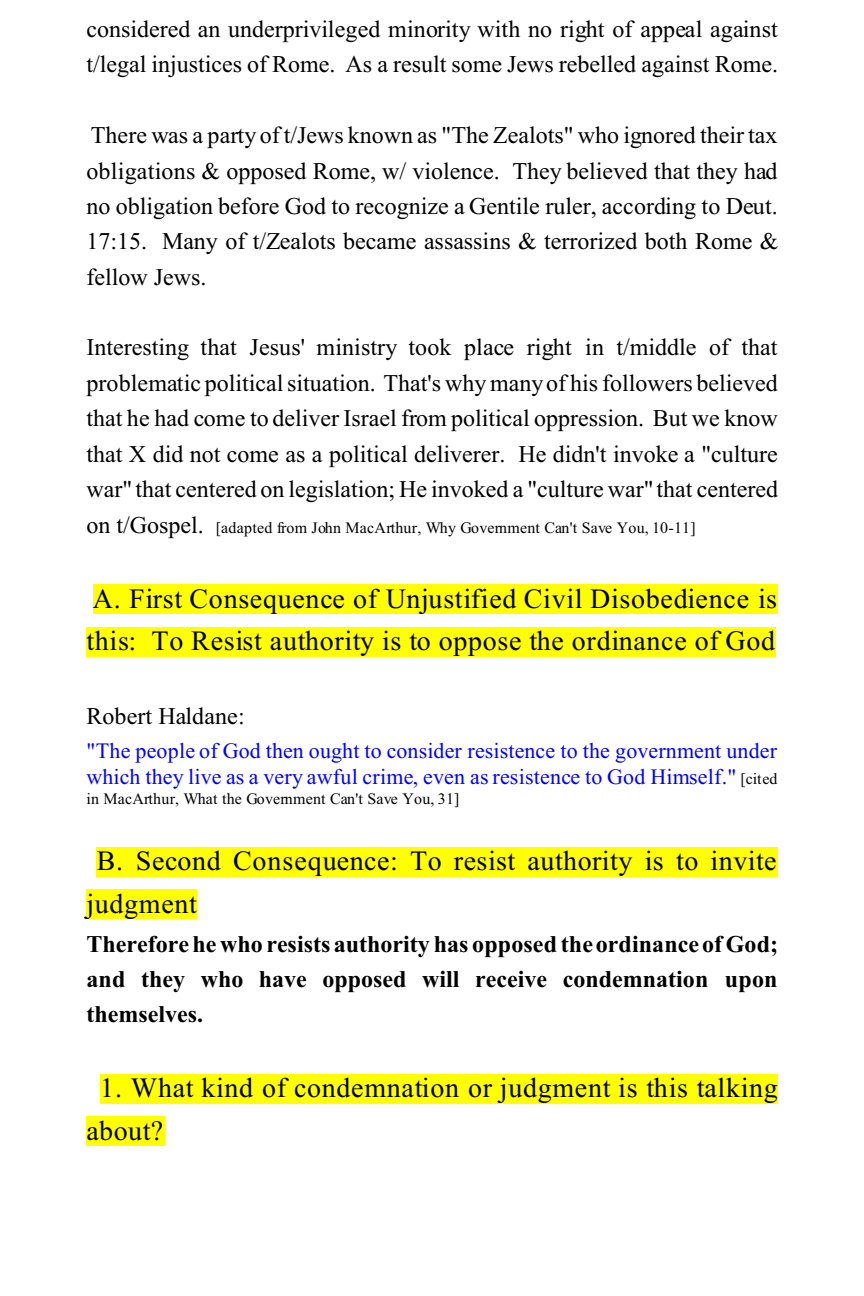
<style>
.page{position:relative;width:864px;height:1296px;background:#fff}
.page>*{position:absolute;margin:0;border:0;box-sizing:border-box;transform-origin:0 0}
.t1{font:28px/42.8px "Times New Roman";letter-spacing:.025em;color:#000}
.t2{font:24px/35.4px "Times New Roman";color:#000;text-align:justify}
.t3{font:700 24px/35.4px "Times New Roman";color:#000;text-align:justify}
.t4{font:22px/26.2px "Times New Roman";letter-spacing:.005em;color:#00f}
.t5{font:16px "Times New Roman";letter-spacing:.015em;color:#000}
.s1{font-size:24px}
.s2{font-size:16px;color:#000}
</style>
<div class="page">
<div style="left:93px;top:585px;width:603px;height:29px;background:#ff0"></div>
<div style="left:696px;top:585px;width:70px;height:29px;background:#ff0"></div>
<div style="left:766px;top:585px;width:12px;height:29px;background:#ff0"></div>
<div style="left:86px;top:627px;width:690px;height:29px;background:#ff0"></div>
<div style="left:97px;top:847px;width:136px;height:29px;background:#ff0"></div>
<div style="left:233px;top:847px;width:104px;height:29px;background:#ff0"></div>
<div style="left:337px;top:847px;width:441px;height:29px;background:#ff0"></div>
<div style="left:86px;top:890px;width:111px;height:29px;background:#ff0"></div>
<div style="left:100px;top:1074px;width:678px;height:29px;background:#ff0"></div>
<div style="left:86px;top:1117px;width:79px;height:29px;background:#ff0"></div>
<p class="t2" style="left:86px;top:14px;width:693px">considered an underprivileged minority with no right of appeal against t/legal injustices of Rome. As a result some Jews rebelled against Rome.</p>
<p class="t2" style="left:86px;top:120px;width:694px">There was a party of t/Jews known as "The Zealots" who ignored their tax obligations &amp; opposed Rome, w/ violence. They believed that they had no obligation before God to recognize a Gentile ruler, according to Deut.<br>17:15. Many of t/Zealots became assassins &amp; terrorized both Rome &amp; fellow Jews.</p>
<p class="t2" style="left:86px;top:332px;width:693px">Interesting that Jesus' ministry took place right in t/middle of that problematic political situation. That's why many of his followers believed that he had come to deliver Israel from political oppression. But we know that X did not come as a political deliverer. He didn't invoke a "culture war" that centered on legislation; He invoked a "culture war" that centered</p>
<p class="t5" style="left:86px;top:521px;width:611px"><span class="s1">on t/Gospel.</span> [adapted from John MacArthur, Why Government Can't Save You, 10-11]</p>
<p class="t1" style="left:86px;top:580px;width:692px">A. First Consequence of Unjustified Civil Disobedience is this: To Resist authority is to oppose the ordinance of God</p>
<p class="t2" style="left:86px;top:700px;width:160px">Robert Haldane:</p>
<p class="t4" style="left:86px;top:739px;width:693px">"The people of God then ought to consider resistence to the government under which they live as a very awful crime, even as resistence to God Himself." <span class="s2">[cited</span></p>
<p class="t5" style="left:86px;top:793px;width:375px">in MacArthur, What the Government Can't Save You, 31]</p>
<p class="t1" style="left:86px;top:842px;width:692px;text-indent:11px">B. Second Consequence: To resist authority is to invite judgment</p>
<p class="t3" style="left:86px;top:928px;width:693px">Therefore he who resists authority has opposed the ordinance of God; and they who have opposed will receive condemnation upon themselves.</p>
<p class="t1" style="left:86px;top:1069px;width:693px;text-indent:14px">1. What kind of condemnation or judgment is this talking about?</p>
</div>
